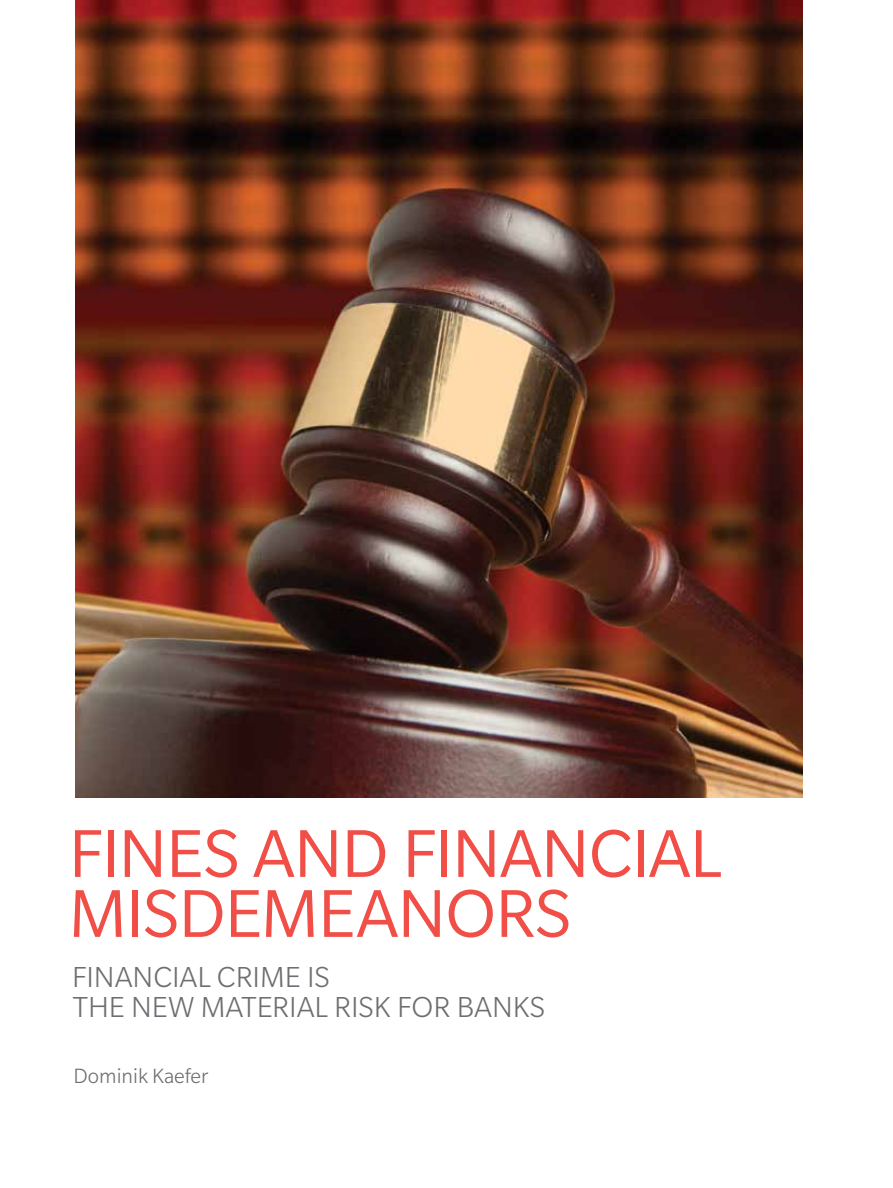
<style>
.page{position:relative;width:893px;height:1188px;background:#fff}
.page>*{position:absolute;margin:0;border:0;box-sizing:border-box;transform-origin:0 0}
.t1{font:73.5px/60px "Slate Pro";letter-spacing:-.015em;color:#f04e46}
.t2{font:300 31.5px/30px "Slate Pro";color:#6d6e71}
.t3{font:300 22.5px "Slate Pro";color:#6d6e71}
</style>
<div class="page">
<img style="left:75px;top:0;width:728px;height:797px">
<h1 class="t1" style="left:69px;top:823px;width:654px">FINES AND FINANCIAL<br>MISDEMEANORS</h1>
<p class="t2" style="left:72px;top:962px;width:474px">FINANCIAL CRIME IS<br>THE NEW MATERIAL RISK FOR BANKS</p>
<p class="t3" style="left:74px;top:1064px;width:136px">Dominik Kaefer</p>
</div>
